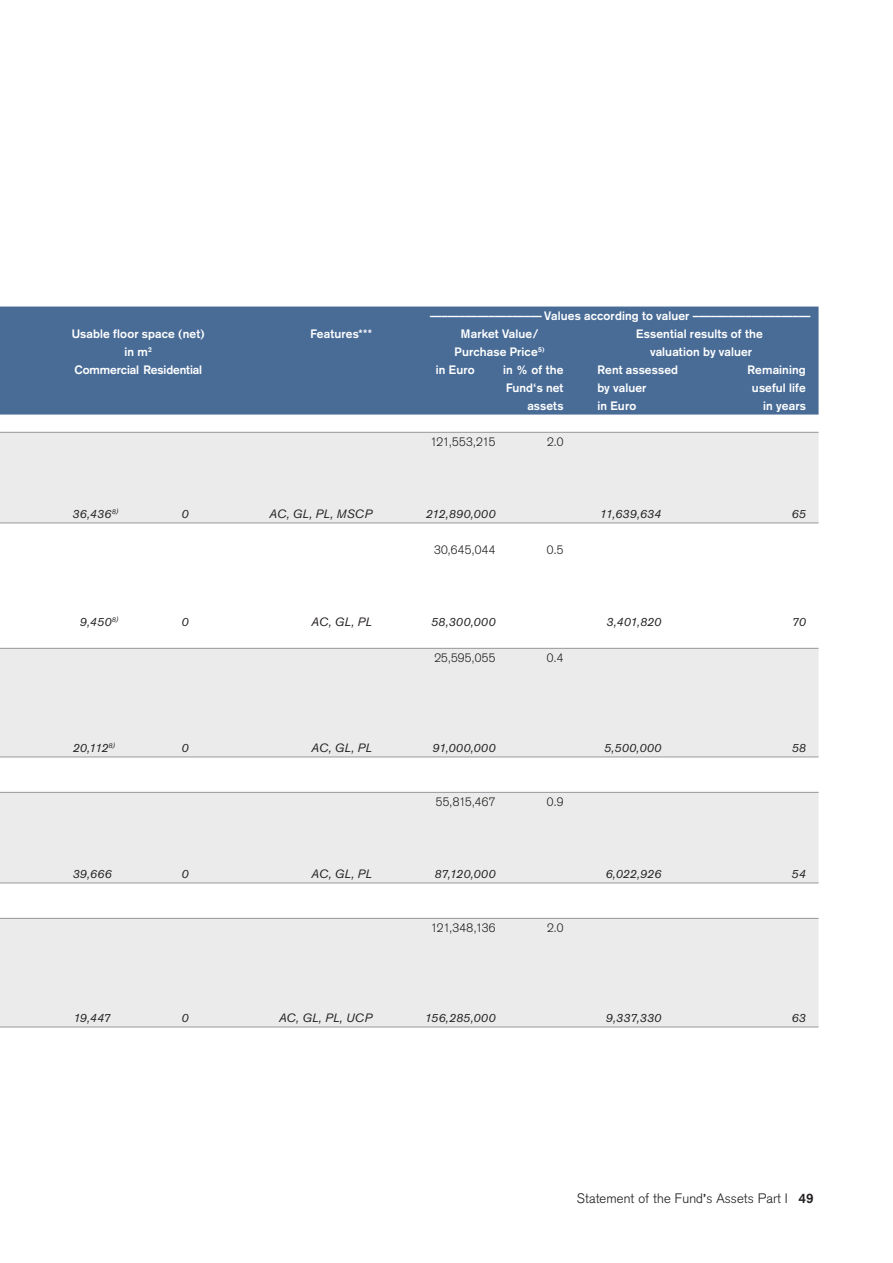
<style>
.page{position:relative;width:893px;height:1263px;background:#fff}
.page>*{position:absolute;margin:0;border:0;box-sizing:border-box;transform-origin:0 0}
.t1{font:300 13.5px "Akzidenz Grotesk";letter-spacing:.01em;color:#231f20}
.t2{font:700 12px "Akzidenz Grotesk";letter-spacing:.01em;color:#fff}
.t3{font:italic 12px "Akzidenz Grotesk BQ";letter-spacing:.015em;color:#231f20}
.t4{font:300 12px "Akzidenz Grotesk";letter-spacing:.02em;color:#231f20}
.t5{font:300 12px "Akzidenz Grotesk";letter-spacing:-.025em;color:#231f20}
.t6{font:300 12px "Akzidenz Grotesk";color:#231f20}
.s1{font-family:"Eurostile";font-weight:700}
.s2{font-weight:700}
</style>
<div class="page">
<div style="left:0;top:307px;width:819px;height:108px;background:#496c97"></div>
<div style="left:0;top:432px;width:819px;height:90px;background:#eaebea"></div>
<hr style="left:0;top:432px;width:819px;height:1px;background:#939598">
<hr style="left:0;top:522px;width:819px;height:1px;background:#939598">
<div style="left:0;top:648px;width:819px;height:108px;background:#eaebea"></div>
<hr style="left:0;top:648px;width:819px;height:1px;background:#939598">
<hr style="left:0;top:756px;width:819px;height:1px;background:#939598">
<div style="left:0;top:792px;width:819px;height:90px;background:#eaebea"></div>
<hr style="left:0;top:792px;width:819px;height:1px;background:#939598">
<hr style="left:0;top:882px;width:819px;height:1px;background:#939598">
<div style="left:0;top:918px;width:819px;height:108px;background:#eaebea"></div>
<hr style="left:0;top:918px;width:819px;height:1px;background:#939598">
<hr style="left:0;top:1026px;width:819px;height:1px;background:#939598">
<p class="t2" style="left:430px;top:309px;width:382px">––––––––––––––––––– Values according to valuer ––––––––––––––––––––</p>
<p class="t2" style="left:72px;top:327px;width:134px">Usable floor space (net)</p>
<p class="t2" style="left:310px;top:327px;width:63px">Features***</p>
<p class="t2" style="left:461px;top:327px;width:79px">Market Value/</p>
<p class="t2" style="left:636px;top:327px;width:128px">Essential results of the</p>
<p class="t2" style="left:124px;top:345px;width:29px">in m<sup>2</sup></p>
<p class="t2" style="left:455px;top:345px;width:91px">Purchase Price<sup>5)</sup></p>
<p class="t2" style="left:650px;top:345px;width:104px">valuation by valuer</p>
<p class="t2" style="left:74px;top:363px;width:129px">Commercial Residential</p>
<p class="t2" style="left:436px;top:363px;width:40px">in Euro</p>
<p class="t2" style="left:503px;top:363px;width:62px">in % of the</p>
<p class="t2" style="left:597px;top:363px;width:82px">Rent assessed</p>
<p class="t2" style="left:747px;top:363px;width:60px">Remaining</p>
<p class="t2" style="left:506px;top:381px;width:59px">Fund‘s net</p>
<p class="t2" style="left:597px;top:381px;width:51px">by valuer</p>
<p class="t2" style="left:752px;top:381px;width:55px">useful life</p>
<p class="t2" style="left:527px;top:399px;width:38px">assets</p>
<p class="t2" style="left:597px;top:399px;width:40px">in Euro</p>
<p class="t2" style="left:763px;top:399px;width:44px">in years</p>
<p class="t5" style="left:431px;top:435px;width:66px">121,553,215</p>
<p class="t4" style="left:547px;top:435px;width:18px">2.0</p>
<p class="t3" style="left:73px;top:507px;width:47px">36,436<sup>8)</sup></p>
<p class="t3" style="left:181px;top:507px;width:8px">0</p>
<p class="t3" style="left:269px;top:507px;width:104px">AC, GL, PL, MSCP</p>
<p class="t3" style="left:426px;top:507px;width:71px">212,890,000</p>
<p class="t3" style="left:600px;top:507px;width:63px">11,639,634</p>
<p class="t3" style="left:791px;top:507px;width:16px">65</p>
<p class="t4" style="left:434px;top:543px;width:63px">30,645,044</p>
<p class="t4" style="left:547px;top:543px;width:18px">0.5</p>
<p class="t3" style="left:80px;top:615px;width:40px">9,450<sup>8)</sup></p>
<p class="t3" style="left:181px;top:615px;width:8px">0</p>
<p class="t3" style="left:311px;top:615px;width:62px">AC, GL, PL</p>
<p class="t3" style="left:431px;top:615px;width:66px">58,300,000</p>
<p class="t3" style="left:606px;top:615px;width:56px">3,401,820</p>
<p class="t3" style="left:792px;top:615px;width:15px">70</p>
<p class="t4" style="left:434px;top:651px;width:63px">25,595,055</p>
<p class="t4" style="left:547px;top:651px;width:18px">0.4</p>
<p class="t3" style="left:73px;top:741px;width:44px">20,112<sup>8)</sup></p>
<p class="t3" style="left:181px;top:741px;width:8px">0</p>
<p class="t3" style="left:311px;top:741px;width:62px">AC, GL, PL</p>
<p class="t3" style="left:432px;top:741px;width:64px">91,000,000</p>
<p class="t3" style="left:604px;top:741px;width:59px">5,500,000</p>
<p class="t3" style="left:792px;top:741px;width:16px">58</p>
<p class="t4" style="left:436px;top:795px;width:61px">55,815,467</p>
<p class="t4" style="left:547px;top:795px;width:18px">0.9</p>
<p class="t3" style="left:73px;top:867px;width:40px">39,666</p>
<p class="t3" style="left:181px;top:867px;width:8px">0</p>
<p class="t3" style="left:311px;top:867px;width:62px">AC, GL, PL</p>
<p class="t3" style="left:434px;top:867px;width:62px">87,120,000</p>
<p class="t3" style="left:605px;top:867px;width:57px">6,022,926</p>
<p class="t3" style="left:792px;top:867px;width:16px">54</p>
<p class="t6" style="left:431px;top:921px;width:66px">121,348,136</p>
<p class="t4" style="left:547px;top:921px;width:18px">2.0</p>
<p class="t3" style="left:73px;top:1011px;width:39px">19,447</p>
<p class="t3" style="left:181px;top:1011px;width:8px">0</p>
<p class="t3" style="left:279px;top:1011px;width:95px">AC, GL, PL, UCP</p>
<p class="t3" style="left:425px;top:1011px;width:72px">156,285,000</p>
<p class="t3" style="left:606px;top:1011px;width:57px">9,337,330</p>
<p class="t3" style="left:791px;top:1011px;width:16px">63</p>
<p class="t1" style="left:577px;top:1191px;width:238px">Statement of the Fund<span class="s1">’</span>s Assets Part I <span class="s2">49</span></p>
</div>
